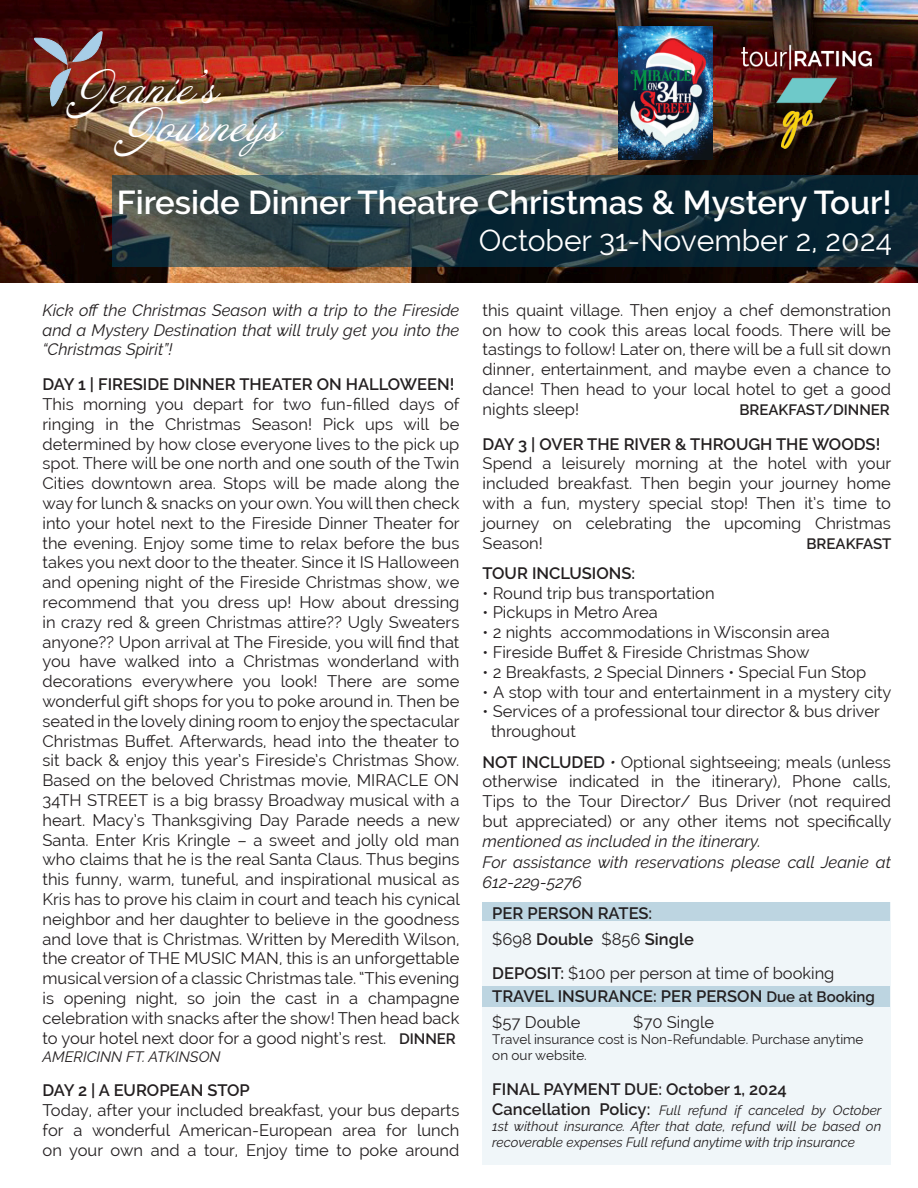
<style>
.page{position:relative;width:918px;height:1188px;background:#fff}
.page>*{position:absolute;margin:0;border:0;box-sizing:border-box;transform-origin:0 0}
.t1{font:42px "Annabelle JF";color:#fff}
.t2{font:600 33px "Raleway";color:#fff}
.t3{font:30px "Raleway";color:#fff}
.t4{font:16.5px/19.8px "Raleway";color:#231f20;text-align:justify}
.t5{font:600 16.5px "Raleway";color:#231f20}
.t6{font:italic 16.5px/19.8px "Raleway";color:#231f20;text-align:justify}
.t7{font:600 15px "Raleway";color:#231f20}
.t8{font:italic 15px "Raleway";color:#231f20}
.t9{font:italic 13.5px/16.2px "Raleway";color:#231f20;text-align:justify}
.t10{font:13.5px/16.2px "Raleway";color:#231f20}
.s1{font-weight:600;font-size:15px}
.s2{font-weight:600}
.s3{font-style:italic}
.s4{font-weight:400}
.s5{font-size:15px}
.s6{font-weight:600;font-style:normal;font-size:16.5px}
</style>
<div class="page">
<img style="left:0;top:0;width:918px;height:283px">
<svg style="left:112px;top:175px;width:806px;height:92px;background:#20373f"></svg>
<img style="left:34px;top:32px;width:69px;height:76px">
<div style="left:483px;top:902px;width:408px;height:262px;background:#f0f6f9"></div>
<div style="left:483px;top:987px;width:407px;height:20px;background:#bdd5e1"></div>
<div style="left:483px;top:902px;width:407px;height:19px;background:#bdd5e1"></div>
<img style="left:721px;top:27px;width:170px;height:139px">
<img style="left:619px;top:26px;width:93px;height:134px">
<p class="t1" style="left:76px;top:61px;width:142px">Jeanie’s</p>
<p class="t1" style="left:123px;top:99px;width:158px">Journeys</p>
<p class="t2" style="left:117px;top:183px;width:777px">Fireside Dinner Theatre Christmas &amp; Mystery Tour!</p>
<p class="t6" style="left:43px;top:300px;width:418px">Kick off the Christmas Season with a trip to the Fireside and a Mystery Destination that will truly get you into the “Christmas Spirit”!</p>
<p class="t5" style="left:43px;top:375px;width:413px">DAY 1 | FIRESIDE DINNER THEATER ON HALLOWEEN!</p>
<p class="t4" style="left:43px;top:394px;width:419px">This morning you depart for two fun-filled days of ringing in the Christmas Season! Pick ups will be determined by how close everyone lives to the pick up spot. There will be one north and one south of the Twin Cities downtown area. Stops will be made along the way for lunch &amp; snacks on your own. You will then check into your hotel next to the Fireside Dinner Theater for the evening. Enjoy some time to relax before the bus takes you next door to the theater. Since it IS Halloween and opening night of the Fireside Christmas show, we recommend that you dress up! How about dressing in crazy red &amp; green Christmas attire?? Ugly Sweaters anyone?? Upon arrival at The Fireside, you will find that you have walked into a Christmas wonderland with decorations everywhere you look! There are some wonderful gift shops for you to poke around in. Then be seated in the lovely dining room to enjoy the spectacular Christmas Buffet. Afterwards, head into the theater to sit back &amp; enjoy this year’s Fireside’s Christmas Show.<br>Based on the beloved Christmas movie, MIRACLE ON 34TH STREET is a big brassy Broadway musical with a heart. Macy’s Thanksgiving Day Parade needs a new Santa. Enter Kris Kringle – a sweet and jolly old man who claims that he is the real Santa Claus. Thus begins this funny, warm, tuneful, and inspirational musical as Kris has to prove his claim in court and teach his cynical neighbor and her daughter to believe in the goodness and love that is Christmas. Written by Meredith Wilson, the creator of THE MUSIC MAN, this is an unforgettable musical version of a classic Christmas tale. “This evening is opening night, so join the cast in a champagne celebration with snacks after the show! Then head back to your hotel next door for a good night’s rest. <span class="s1">DINNER</span></p>
<p class="t8" style="left:43px;top:1048px;width:180px">AMERICINN FT. ATKINSON</p>
<p class="t5" style="left:43px;top:1081px;width:209px">DAY 2 | A EUROPEAN STOP</p>
<p class="t4" style="left:43px;top:1100px;width:418px">Today, after your included breakfast, your bus departs for a wonderful American-European area for lunch on your own and a tour, Enjoy time to poke around</p>
<p class="t3" style="left:479px;top:223px;width:415px">October 31-November 2, 2024</p>
<p class="t4" style="left:483px;top:300px;width:410px">this quaint village. Then enjoy a chef demonstration on how to cook this areas local foods. There will be tastings to follow! Later on, there will be a full sit down dinner, entertainment, and maybe even a chance to dance! Then head to your local hotel to get a good nights sleep!</p>
<p class="t7" style="left:739px;top:401px;width:152px">BREAKFAST/DINNER</p>
<p class="t5" style="left:483px;top:434px;width:399px">DAY 3 | OVER THE RIVER &amp; THROUGH THE WOODS!</p>
<p class="t4" style="left:483px;top:454px;width:410px">Spend a leisurely morning at the hotel with your included breakfast. Then begin your journey home with a fun, mystery special stop! Then it’s time to journey on celebrating the upcoming Christmas Season!</p>
<p class="t7" style="left:807px;top:535px;width:86px">BREAKFAST</p>
<p class="t5" style="left:483px;top:564px;width:154px">TOUR INCLUSIONS:</p>
<p class="t4" style="left:483px;top:583px;width:233px">• Round trip bus transportation</p>
<p class="t4" style="left:483px;top:603px;width:177px">• Pickups in Metro Area</p>
<p class="t4" style="left:483px;top:623px;width:349px">• 2 nights accommodations in Wisconsin area</p>
<p class="t4" style="left:483px;top:642px;width:328px">• Fireside Buffet &amp; Fireside Christmas Show</p>
<p class="t4" style="left:483px;top:662px;width:385px">• 2 Breakfasts, 2 Special Dinners • Special Fun Stop</p>
<p class="t4" style="left:483px;top:682px;width:410px">• A stop with tour and entertainment in a mystery city</p>
<p class="t4" style="left:483px;top:702px;width:399px">• Services of a professional tour director &amp; bus driver</p>
<p class="t4" style="left:491px;top:722px;width:86px">throughout</p>
<p class="t4" style="left:483px;top:752px;width:410px"><span class="s2">NOT INCLUDED</span> <span class="s3">•</span> Optional sightseeing; meals (unless otherwise indicated in the itinerary), Phone calls, Tips to the Tour Director/ Bus Driver (not required but appreciated) or any other items not specifically <span class="s3">mentioned as included in the itinerary.</span></p>
<p class="t6" style="left:483px;top:853px;width:410px">For assistance with reservations please call Jeanie at<br>612-229-5276</p>
<p class="t5" style="left:492px;top:904px;width:161px">PER PERSON RATES:</p>
<p class="t5" style="left:492px;top:929px;width:203px"><span class="s4">$698</span> Double <span class="s4">$856</span> Single</p>
<p class="t4" style="left:492px;top:964px;width:344px"><span class="s2">DEPOSIT:</span> $100 per person at time of booking</p>
<p class="t5" style="left:492px;top:987px;width:384px">TRAVEL INSURANCE: PER PERSON <span class="s5">Due at Booking</span></p>
<p class="t4" style="left:492px;top:1012px;width:90px">$57 Double</p>
<p class="t4" style="left:633px;top:1012px;width:82px">$70 Single</p>
<p class="t10" style="left:492px;top:1031px;width:373px">Travel insurance cost is Non-Refundable. Purchase anytime on our website.</p>
<p class="t5" style="left:492px;top:1080px;width:296px">FINAL PAYMENT DUE: October 1, 2024</p>
<p class="t9" style="left:492px;top:1102px;width:391px"><span class="s6">Cancellation Policy:</span> Full refund if canceled by October 1st without insurance. After that date, refund will be based on recoverable expenses Full refund anytime with trip insurance</p>
</div>
